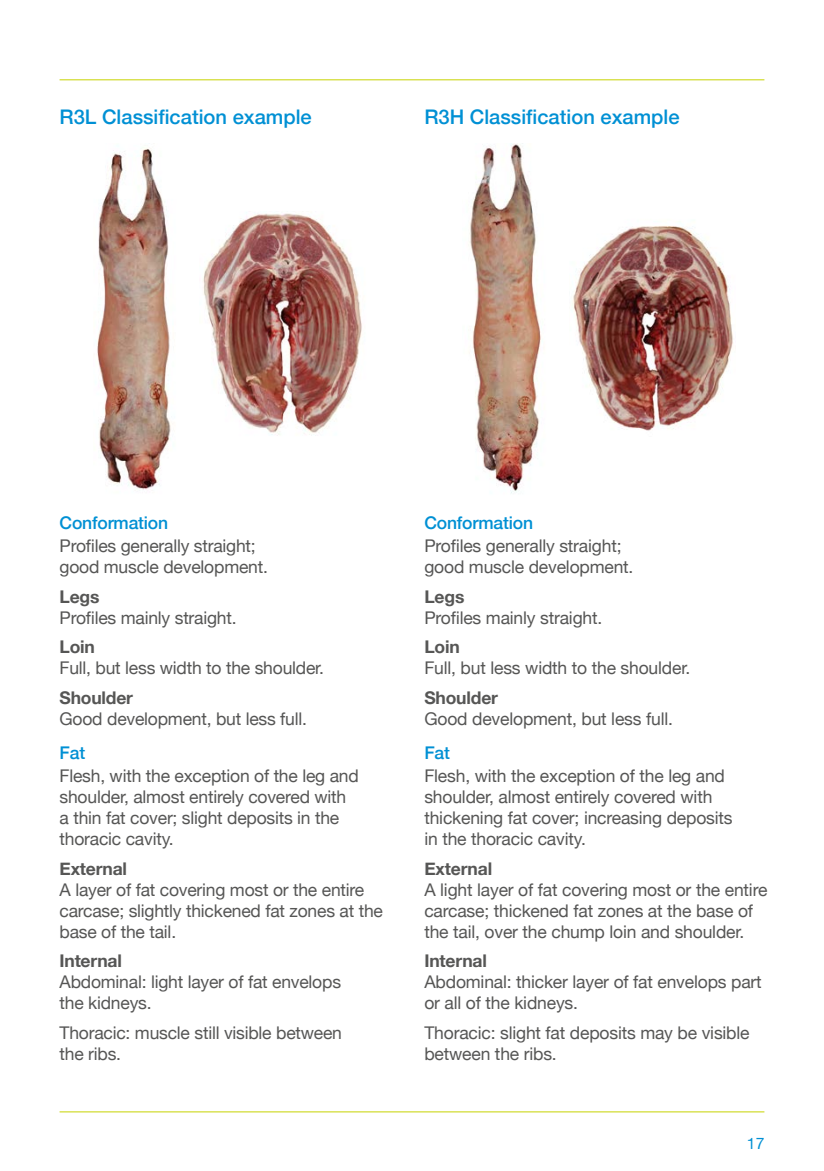
<style>
.page{position:relative;width:824px;height:1171px;background:#fff}
.page>*{position:absolute;margin:0;border:0;box-sizing:border-box;transform-origin:0 0}
.SUB_HEADING_1{font:500 20.12px "Helvetica Neue";color:#0090d4}
.MAIN_BODY{font:17.5px/21px "Helvetica Neue";letter-spacing:-.01em;color:#565655}
.SUB_HEADING_3{font:700 17.5px "Helvetica Neue";letter-spacing:-.01em;color:#565655}
.SUB_HEADING_2{font:500 17.5px "Helvetica Neue";letter-spacing:-.01em;color:#0090d4}
.t1{font:15.75px "Helvetica Neue";color:#0090d4}
</style>
<div class="page">
<hr style="left:60px;top:1111px;width:704px;height:1px;background:#c7d300">
<hr style="left:60px;top:79px;width:704px;height:1px;background:#c7d300">
<img style="left:97px;top:148px;width:74px;height:342px">
<img style="left:203px;top:213px;width:159px;height:223px">
<img style="left:469px;top:144px;width:72px;height:349px">
<img style="left:572px;top:225px;width:161px;height:206px">
<p class="SUB_HEADING_1" style="left:60px;top:100px;width:254px">R3L Classification example</p>
<p class="SUB_HEADING_1" style="left:424px;top:100px;width:257px">R3H Classification example</p>
<p class="SUB_HEADING_2" style="left:60px;top:508px;width:110px">Conformation</p>
<p class="MAIN_BODY" style="left:60px;top:536px;width:210px">Profiles generally straight; good muscle development.</p>
<p class="SUB_HEADING_3" style="left:60px;top:583px;width:41px">Legs</p>
<p class="MAIN_BODY" style="left:60px;top:608px;width:178px">Profiles mainly straight.</p>
<p class="SUB_HEADING_3" style="left:60px;top:633px;width:37px">Loin</p>
<p class="MAIN_BODY" style="left:60px;top:659px;width:266px">Full, but less width to the shoulder.</p>
<p class="SUB_HEADING_3" style="left:60px;top:684px;width:75px">Shoulder</p>
<p class="MAIN_BODY" style="left:60px;top:709px;width:249px">Good development, but less full.</p>
<p class="SUB_HEADING_2" style="left:60px;top:738px;width:27px">Fat</p>
<p class="MAIN_BODY" style="left:60px;top:766px;width:301px">Flesh, with the exception of the leg and shoulder, almost entirely covered with a thin fat cover; slight deposits in the thoracic cavity.</p>
<p class="SUB_HEADING_3" style="left:60px;top:855px;width:69px">External</p>
<p class="MAIN_BODY" style="left:60px;top:880px;width:325px">A layer of fat covering most or the entire carcase; slightly thickened fat zones at the base of the tail.</p>
<p class="SUB_HEADING_3" style="left:60px;top:947px;width:64px">Internal</p>
<p class="MAIN_BODY" style="left:60px;top:972px;width:283px">Abdominal: light layer of fat envelops the kidneys.</p>
<p class="MAIN_BODY" style="left:60px;top:1023px;width:284px">Thoracic: muscle still visible between the ribs.</p>
<p class="SUB_HEADING_2" style="left:424px;top:508px;width:110px">Conformation</p>
<p class="MAIN_BODY" style="left:424px;top:536px;width:210px">Profiles generally straight; good muscle development.</p>
<p class="SUB_HEADING_3" style="left:424px;top:583px;width:41px">Legs</p>
<p class="MAIN_BODY" style="left:424px;top:608px;width:179px">Profiles mainly straight.</p>
<p class="SUB_HEADING_3" style="left:424px;top:633px;width:37px">Loin</p>
<p class="MAIN_BODY" style="left:424px;top:659px;width:267px">Full, but less width to the shoulder.</p>
<p class="SUB_HEADING_3" style="left:424px;top:684px;width:75px">Shoulder</p>
<p class="MAIN_BODY" style="left:424px;top:709px;width:250px">Good development, but less full.</p>
<p class="SUB_HEADING_2" style="left:424px;top:738px;width:27px">Fat</p>
<p class="MAIN_BODY" style="left:424px;top:766px;width:310px">Flesh, with the exception of the leg and shoulder, almost entirely covered with thickening fat cover; increasing deposits in the thoracic cavity.</p>
<p class="SUB_HEADING_3" style="left:424px;top:855px;width:69px">External</p>
<p class="MAIN_BODY" style="left:424px;top:880px;width:344px">A light layer of fat covering most or the entire carcase; thickened fat zones at the base of the tail, over the chump loin and shoulder.</p>
<p class="SUB_HEADING_3" style="left:424px;top:947px;width:64px">Internal</p>
<p class="MAIN_BODY" style="left:424px;top:972px;width:339px">Abdominal: thicker layer of fat envelops part or all of the kidneys.</p>
<p class="MAIN_BODY" style="left:424px;top:1023px;width:327px">Thoracic: slight fat deposits may be visible between the ribs.</p>
<p class="t1" style="left:746px;top:1131px;width:19px">17</p>
</div>
